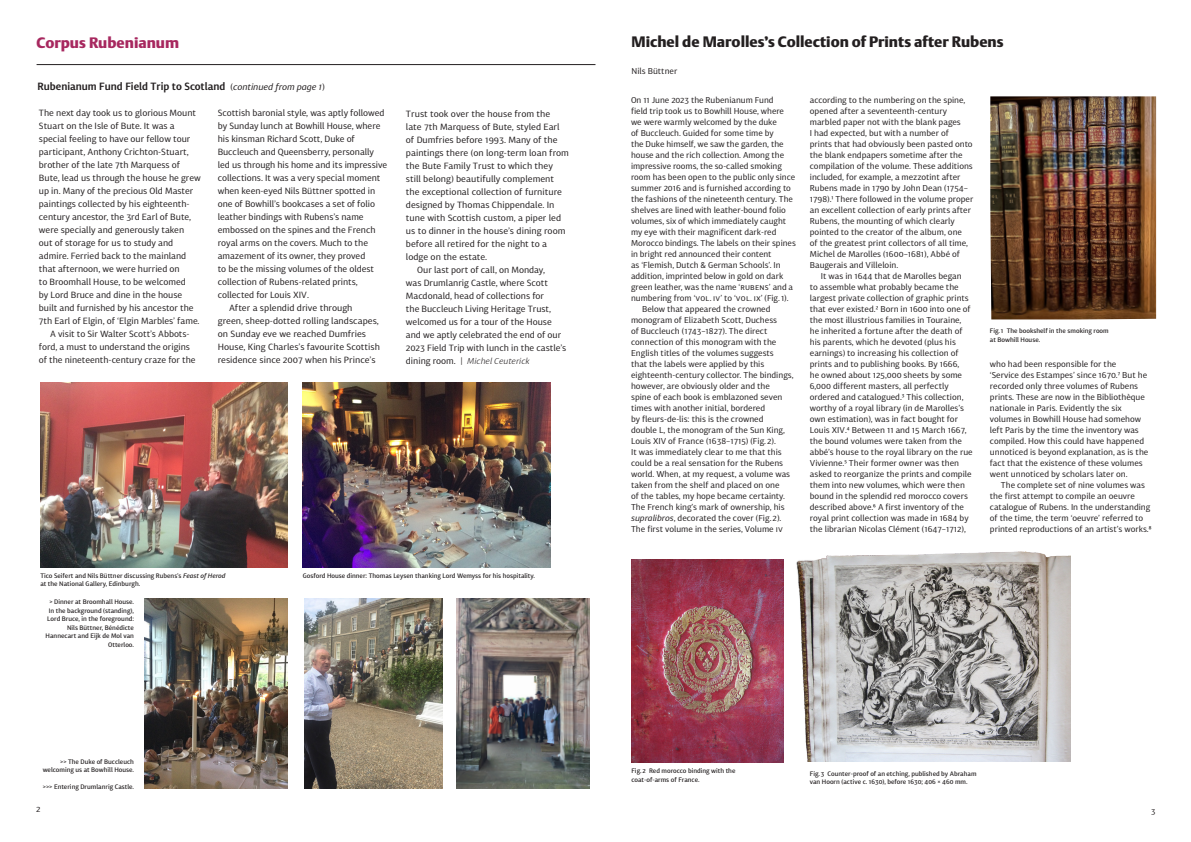
<style>
.page{position:relative;width:1191px;height:842px;background:#fff}
.page>*{position:absolute;margin:0;border:0;box-sizing:border-box;transform-origin:0 0}
.tc{font:900 15px "DTL Argo T";color:#231f20}
.tc-2{font:900 15px "DTL Argo T";color:#a7285f}
.tb2{font:600 10.5px "Diaria Sans Pro";color:#231f20}
.p_8_5_12{font:9px/13px "Diaria Sans Pro";color:#231f20}
.ip2{font:8.5px/11px "Diaria Sans Pro";color:#231f20}
.p_8_5_12-2{font:italic 300 8.5px "Diaria Sans Pro";color:#231f20}
.pa{font:8.5px "Diaria Sans Pro";color:#231f20}
.ipa2{font:8px "Diaria Sans Pro";color:#231f20}
.bs{font:500 6.5px/8.5px "Diaria Sans Pro";color:#231f20}
.s1{font-weight:400;font-size:9px}
.s2{font-weight:400;font-style:italic;font-size:9px}
.s3{font-weight:400;font-style:normal;font-size:9px}
.s4{font-style:italic}
.s5{font-weight:500;color:#222}
</style>
<div class="page">
<hr style="left:37px;top:64px;width:558px;height:1px;background:#231f20">
<img style="left:40px;top:383px;width:247px;height:185px">
<img style="left:303px;top:383px;width:248px;height:185px">
<img style="left:145px;top:598px;width:142px;height:191px">
<img style="left:304px;top:598px;width:138px;height:190px">
<img style="left:457px;top:598px;width:132px;height:191px">
<img style="left:990px;top:96px;width:166px;height:223px">
<img style="left:631px;top:560px;width:152px;height:203px">
<img style="left:796px;top:551px;width:274px;height:210px">
<p class="tc-2" style="left:37px;top:33px;width:144px">Corpus Rubenianum</p>
<p class="tb2" style="left:38px;top:80px;width:289px">Rubenianum Fund Field Trip to Scotland <span class="s1">(</span><span class="s2">continued from page 1</span><span class="s1">)</span></p>
<p class="p_8_5_12" style="left:39px;top:106px;width:163px">The next day took us to glorious Mount Stuart on the Isle of Bute. It was a special feeling to have our fellow tour participant, Anthony Crichton-Stuart, brother of the late 7th Marquess of Bute, lead us through the house he grew up in. Many of the precious Old Master paintings collected by his eighteenth&shy;century ancestor, the 3rd Earl of Bute, were specially and generously taken<br>out of storage for us to study and admire. Ferried back to the mainland that afternoon, we were hurried on<br>to Broomhall House, to be welcomed<br>by Lord Bruce and dine in the house built and furnished by his ancestor the 7th Earl of Elgin, of ‘Elgin Marbles’ fame.</p>
<p class="p_8_5_12" style="left:39px;top:327px;width:158px;text-indent:11px">A visit to Sir Walter Scott’s Abbots&shy;ford, a must to understand the origins of the nineteenth-century craze for the</p>
<p class="p_8_5_12" style="left:218px;top:106px;width:171px">Scottish baronial style, was aptly followed by Sunday lunch at Bowhill House, where his kinsman Richard Scott, Duke of Buccleuch and Queensberry, personally led us through his home and its impressive collections. It was a very special moment when keen-eyed Nils Büttner spotted in one of Bowhill’s bookcases a set of folio leather bindings with Rubens’s name embossed on the spines and the French royal arms on the covers. Much to the amazement of its owner, they proved<br>to be the missing volumes of the oldest collection of Rubens-related prints, collected for Louis XIV.</p>
<p class="p_8_5_12" style="left:218px;top:301px;width:164px;text-indent:11px">After a splendid drive through green, sheep-dotted rolling landscapes, on Sunday eve we reached Dumfries House, King Charles’s favourite Scottish residence since 2007 when his Prince’s</p>
<p class="p_8_5_12" style="left:406px;top:107px;width:165px">Trust took over the house from the<br>late 7th Marquess of Bute, styled Earl of Dumfries before 1993. Many of the paintings there (on long-term loan from the Bute Family Trust to which they still belong) beautifully complement the exceptional collection of furniture designed by Thomas Chippendale. In tune with Scottish custom, a piper led us to dinner in the house’s dining room before all retired for the night to a lodge on the estate.</p>
<p class="p_8_5_12" style="left:406px;top:263px;width:162px;text-indent:11px">Our last port of call, on Monday,<br>was Drumlanrig Castle, where Scott Macdonald, head of collections for<br>the Buccleuch Living Heritage Trust, welcomed us for a tour of the House and we aptly celebrated the end of our 2023 Field Trip with lunch in the castle’s</p>
<p class="p_8_5_12-2" style="left:406px;top:355px;width:125px"><span class="s3">dining room. |</span> Michel Ceuterick</p>
<p class="bs" style="left:40px;top:571px;width:187px">Tico Seifert and Nils Büttner discussing Rubens’s <span class="s4">Feast of Herod</span></p>
<p class="bs" style="left:303px;top:571px;width:234px">Gosford House dinner: Thomas Leysen thanking Lord Wemyss for his hospitality.</p>
<p class="bs" style="left:40px;top:580px;width:101px">at the National Gallery, Edinburgh.</p>
<p class="bs" style="left:46px;top:598px;width:90px;text-align:right">&gt; Dinner at Broomhall House.<br>In the background (standing),<br>Lord Bruce, in the foreground:<br>Nils Büttner, Bénédicte<br>Hannecart and Eijk de Mol van<br>Otterloo.</p>
<p class="bs" style="left:43px;top:757px;width:93px;text-align:right">&gt;&gt; The Duke of Buccleuch welcoming us at Bowhill House.</p>
<p class="bs" style="left:43px;top:783px;width:93px">&gt;&gt;&gt; Entering Drumlanrig Castle.</p>
<p class="pa" style="left:36px;top:803px;width:6px">2</p>
<p class="tc" style="left:631px;top:33px;width:374px">Michel de Marolles’s Collection of Prints after Rubens</p>
<p class="pa" style="left:631px;top:66px;width:47px">Nils Büttner</p>
<p class="ip2" style="left:631px;top:94px;width:166px">On 11 June 2023 the Rubenianum Fund<br>field trip took us to Bowhill House, where we were warmly welcomed by the duke<br>of Buccleuch. Guided for some time by<br>the Duke himself, we saw the garden, the house and the rich collection. Among the impressive rooms, the so-called smoking room has been open to the public only since summer 2016 and is furnished according to the fashions of the nineteenth century. The shelves are lined with leather-bound folio volumes, six of which immediately caught my eye with their magnificent dark-red Morocco bindings. The labels on their spines in bright red announced their content<br>as ‘Flemish, Dutch &amp; German Schools’. In addition, imprinted below in gold on dark green leather, was the name ‘RUBENS’ and a numbering from ‘Vol. IV’ to ‘Vol. IX’ (Fig.1).</p>
<p class="ip2" style="left:631px;top:303px;width:164px;text-indent:11px">Below that appeared the crowned monogram of Elizabeth Scott, Duchess<br>of Buccleuch (1743–1827). The direct connection of this monogram with the English titles of the volumes suggests<br>that the labels were applied by this eighteenth-century collector. The bindings, however, are obviously older and the<br>spine of each book is emblazoned seven times with another initial, bordered<br>by fleurs-de-lis: this is the crowned<br>double L, the monogram of the Sun King, Louis XIV of France (1638–1715) (Fig.2).<br>It was immediately clear to me that this could be a real sensation for the Rubens world. When, at my request, a volume was taken from the shelf and placed on one<br>of the tables, my hope became certainty.<br>The French king’s mark of ownership, his <span class="s4">supralibros</span>, decorated the cover (Fig.2).<br>The first volume in the series, Volume IV</p>
<p class="ip2" style="left:810px;top:94px;width:165px">according to the numbering on the spine, opened after a seventeenth-century marbled paper not with the blank pages<br>I had expected, but with a number of<br>prints that had obviously been pasted onto the blank endpapers sometime after the compilation of the volume. These additions included, for example, a mezzotint after Rubens made in 1790 by John Dean (1754– 1798).<span class="s5">1</span> There followed in the volume proper an excellent collection of early prints after Rubens, the mounting of which clearly pointed to the creator of the album, one<br>of the greatest print collectors of all time, Michel de Marolles (1600–1681), Abbé of Baugerais and Villeloin.</p>
<p class="ip2" style="left:810px;top:270px;width:164px;text-indent:11px">It was in 1644 that de Marolles began<br>to assemble what probably became the largest private collection of graphic prints that ever existed.<span class="s5">2</span> Born in 1600 into one of the most illustrious families in Touraine, he inherited a fortune after the death of his parents, which he devoted (plus his earnings) to increasing his collection of prints and to publishing books. By 1666,<br>he owned about 125,000 sheets by some 6,000 different masters, all perfectly ordered and catalogued.<span class="s5">3</span> This collection, worthy of a royal library (in de Marolles’s own estimation), was in fact bought for Louis XIV.<span class="s5">4</span> Between 11 and 15 March 1667, the bound volumes were taken from the abbé’s house to the royal library on the rue Vivienne.<span class="s5">5</span> Their former owner was then asked to reorganize the prints and compile them into new volumes, which were then bound in the splendid red morocco covers described above.<span class="s5">6</span> A first inventory of the royal print collection was made in 1684 by the librarian Nicolas Clément (1647–1712),</p>
<p class="bs" style="left:990px;top:327px;width:120px">Fig.1 The bookshelf in the smoking room at Bowhill House.</p>
<p class="ip2" style="left:990px;top:359px;width:160px">who had been responsible for the<br>‘Service des Estampes’ since 1670.<span class="s5">7</span> But he recorded only three volumes of Rubens prints. These are now in the Bibliothèque nationale in Paris. Evidently the six volumes in Bowhill House had somehow left Paris by the time the inventory was compiled. How this could have happened unnoticed is beyond explanation, as is the fact that the existence of these volumes went unnoticed by scholars later on.</p>
<p class="ip2" style="left:990px;top:480px;width:163px;text-indent:11px">The complete set of nine volumes was the first attempt to compile an oeuvre catalogue of Rubens. In the understanding of the time, the term ‘oeuvre’ referred to printed reproductions of an artist’s works.<span class="s5">8</span></p>
<p class="bs" style="left:631px;top:766px;width:105px">Fig.2 Red morocco binding with the coat-of-arms of France.</p>
<p class="bs" style="left:810px;top:769px;width:168px">Fig.3 Counter-proof of an etching, published by Abraham van Hoorn (active c. 1630), before 1630; 406 × 460 mm.</p>
<p class="ipa2" style="left:1151px;top:806px;width:6px">3</p>
</div>
